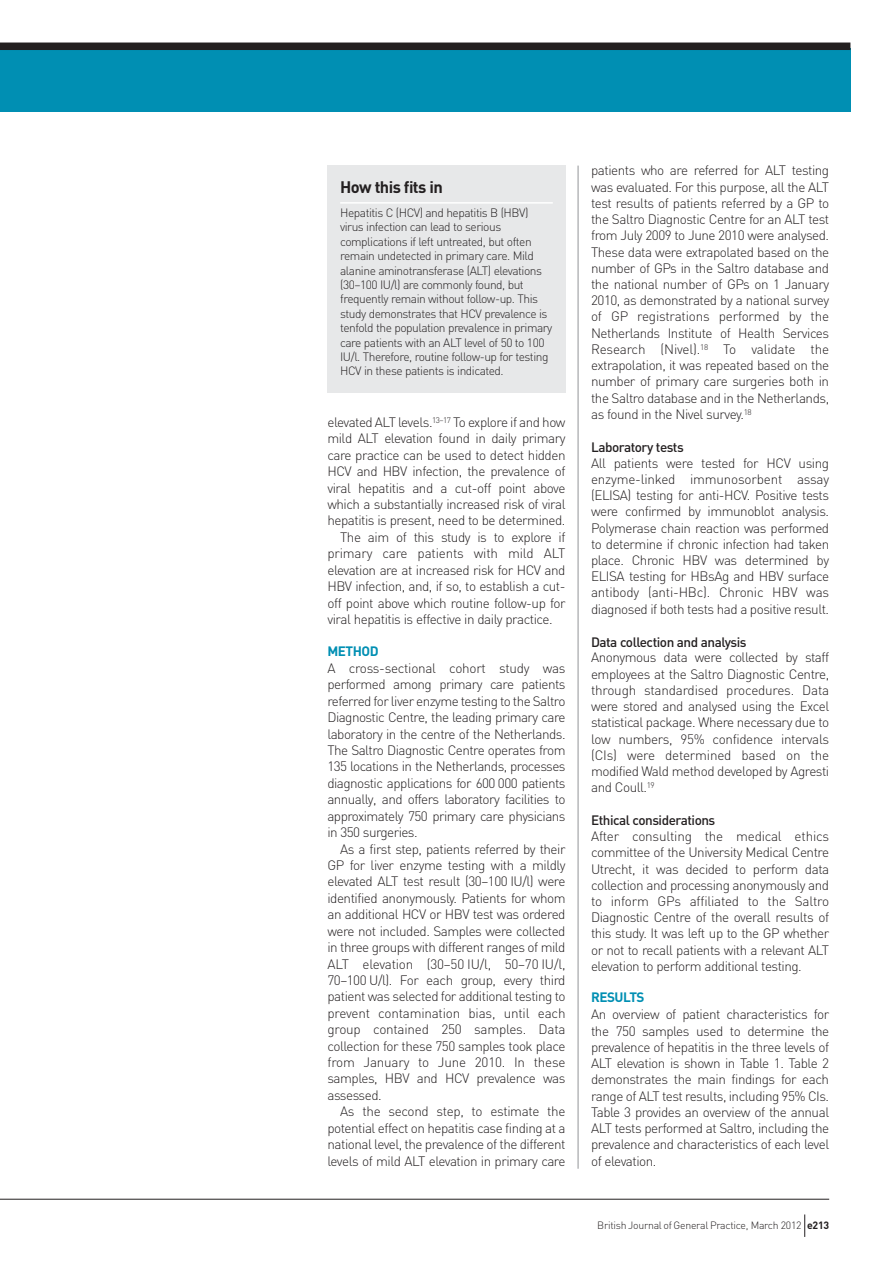
<style>
.page{position:relative;width:893px;height:1263px;background:#fff}
.page>*{position:absolute;margin:0;border:0;box-sizing:border-box;transform-origin:0 0}
.t1{font:700 16.5px "DIN";letter-spacing:-.035em;color:#231f20}
.t2{font:300 13.5px/16.2px "DIN";letter-spacing:-.035em;color:#231f20;text-align:justify}
.t3{font:500 13.5px "DIN";letter-spacing:-.035em;color:#231f20}
.t4{font:300 13.5px "DIN";letter-spacing:-.015em;color:#231f20}
.t5{font:700 13.5px "DIN";letter-spacing:-.035em;color:#008fb3}
.t6{font:300 12px/14.4px "DIN";letter-spacing:-.04em;color:#231f20}
.t7{font:300 10.5px "DIN";letter-spacing:-.025em;color:#231f20}
.s1{font-weight:700}
</style>
<div class="page">
<hr style="left:578px;top:166px;width:1px;height:1003px;background:#939598">
<div style="left:327px;top:165px;width:239px;height:228px;background:#e7e8e9"></div>
<hr style="left:340px;top:202px;width:213px;height:2px;background:#fff">
<hr style="left:0;top:1199px;width:829px;height:1px;background:#231f20">
<svg style="left:804px;top:1214px;width:1px;height:23px"></svg>
<div style="left:0;top:48px;width:850px;height:63px;background:#008fb3"></div>
<div style="left:0;top:43px;width:850px;height:7px;background:#231f20"></div>
<p class="t1" style="left:340px;top:177px;width:104px">How this fits in</p>
<p class="t6" style="left:340px;top:206px;width:214px">Hepatitis C (HCV) and hepatitis B (HBV) virus infection can lead to serious complications if left untreated, but often remain undetected in primary care. Mild alanine aminotransferase (ALT) elevations (30–100 IU/l) are commonly found, but frequently remain without follow-up. This study demonstrates that HCV prevalence is tenfold the population prevalence in primary care patients with an ALT level of 50 to 100<br>IU/l. Therefore, routine follow-up for testing HCV in these patients is indicated.</p>
<p class="t2" style="left:327px;top:414px;width:240px">elevated ALT levels.<sup>13–17</sup> To explore if and how</p>
<p class="t2" style="left:327px;top:430px;width:240px">mild ALT elevation found in daily primary</p>
<p class="t2" style="left:327px;top:447px;width:240px">care practice can be used to detect hidden</p>
<p class="t2" style="left:327px;top:463px;width:240px">HCV and HBV infection, the prevalence of</p>
<p class="t2" style="left:327px;top:480px;width:240px">viral hepatitis and a cut-off point above</p>
<p class="t2" style="left:327px;top:496px;width:240px">which a substantially increased risk of viral</p>
<p class="t2" style="left:327px;top:513px;width:240px">hepatitis is present, need to be determined.</p>
<p class="t2" style="left:340px;top:529px;width:227px">The aim of this study is to explore if</p>
<p class="t4" style="left:327px;top:546px;width:240px">primary care patients with mild ALT</p>
<p class="t2" style="left:327px;top:562px;width:240px">elevation are at increased risk for HCV and</p>
<p class="t2" style="left:327px;top:578px;width:240px">HBV infection, and, if so, to establish a cut-</p>
<p class="t2" style="left:327px;top:595px;width:240px">off point above which routine follow-up for</p>
<p class="t2" style="left:327px;top:611px;width:227px">viral hepatitis is effective in daily practice.</p>
<p class="t5" style="left:327px;top:643px;width:53px">METHOD</p>
<p class="t2" style="left:327px;top:660px;width:240px">A cross-sectional cohort study was performed among primary care patients referred for liver enzyme testing to the Saltro Diagnostic Centre, the leading primary care laboratory in the centre of the Netherlands.<br>The Saltro Diagnostic Centre operates from 135 locations in the Netherlands, processes diagnostic applications for 600 000 patients annually, and offers laboratory facilities to approximately 750 primary care physicians in 350 surgeries.</p>
<p class="t2" style="left:327px;top:841px;width:240px;text-indent:13px">As a first step, patients referred by their GP for liver enzyme testing with a mildly elevated ALT test result (30–100 IU/l) were identified anonymously. Patients for whom an additional HCV or HBV test was ordered were not included. Samples were collected in three groups with different ranges of mild ALT elevation (30–50 IU/l, 50–70 IU/l, 70–100 U/l). For each group, every third patient was selected for additional testing to prevent contamination bias, until each group contained 250 samples. Data collection for these 750 samples took place from January to June 2010. In these samples, HBV and HCV prevalence was assessed.</p>
<p class="t2" style="left:327px;top:1103px;width:240px;text-indent:13px">As the second step, to estimate the potential effect on hepatitis case finding at a national level, the prevalence of the different levels of mild ALT elevation in primary care</p>
<p class="t2" style="left:591px;top:163px;width:240px">patients who are referred for ALT testing was evaluated. For this purpose, all the ALT test results of patients referred by a GP to the Saltro Diagnostic Centre for an ALT test from July 2009 to June 2010 were analysed.<br>These data were extrapolated based on the number of GPs in the Saltro database and the national number of GPs on 1 January 2010, as demonstrated by a national survey of GP registrations performed by the Netherlands Institute of Health Services Research (Nivel).<sup>18</sup> To validate the extrapolation, it was repeated based on the number of primary care surgeries both in the Saltro database and in the Netherlands, as found in the Nivel survey.<sup>18</sup></p>
<p class="t3" style="left:591px;top:439px;width:94px">Laboratory tests</p>
<p class="t2" style="left:591px;top:455px;width:240px">All patients were tested for HCV using enzyme-linked immunosorbent assay (ELISA) testing for anti-HCV. Positive tests were confirmed by immunoblot analysis.<br>Polymerase chain reaction was performed to determine if chronic infection had taken place. Chronic HBV was determined by ELISA testing for HBsAg and HBV surface antibody (anti-HBc). Chronic HBV was diagnosed if both tests had a positive result.</p>
<p class="t3" style="left:591px;top:634px;width:157px">Data collection and analysis</p>
<p class="t2" style="left:591px;top:650px;width:240px">Anonymous data were collected by staff employees at the Saltro Diagnostic Centre, through standardised procedures. Data were stored and analysed using the Excel statistical package. Where necessary due to low numbers, 95% confidence intervals (CIs) were determined based on the modified Wald method developed by Agresti and Coull.<sup>19</sup></p>
<p class="t3" style="left:591px;top:812px;width:126px">Ethical considerations</p>
<p class="t2" style="left:591px;top:828px;width:240px">After consulting the medical ethics committee of the University Medical Centre Utrecht, it was decided to perform data collection and processing anonymously and to inform GPs affiliated to the Saltro Diagnostic Centre of the overall results of this study. It was left up to the GP whether or not to recall patients with a relevant ALT elevation to perform additional testing.</p>
<p class="t5" style="left:591px;top:990px;width:55px">RESULTS</p>
<p class="t2" style="left:591px;top:1007px;width:240px">An overview of patient characteristics for the 750 samples used to determine the prevalence of hepatitis in the three levels of ALT elevation is shown in Table 1. Table 2 demonstrates the main findings for each range of ALT test results, including 95% CIs.<br>Table 3 provides an overview of the annual ALT tests performed at Saltro, including the prevalence and characteristics of each level of elevation.</p>
<p class="t7" style="left:597px;top:1219px;width:233px">British Journal of General Practice, March 2012 <span class="s1">e213</span></p>
</div>
